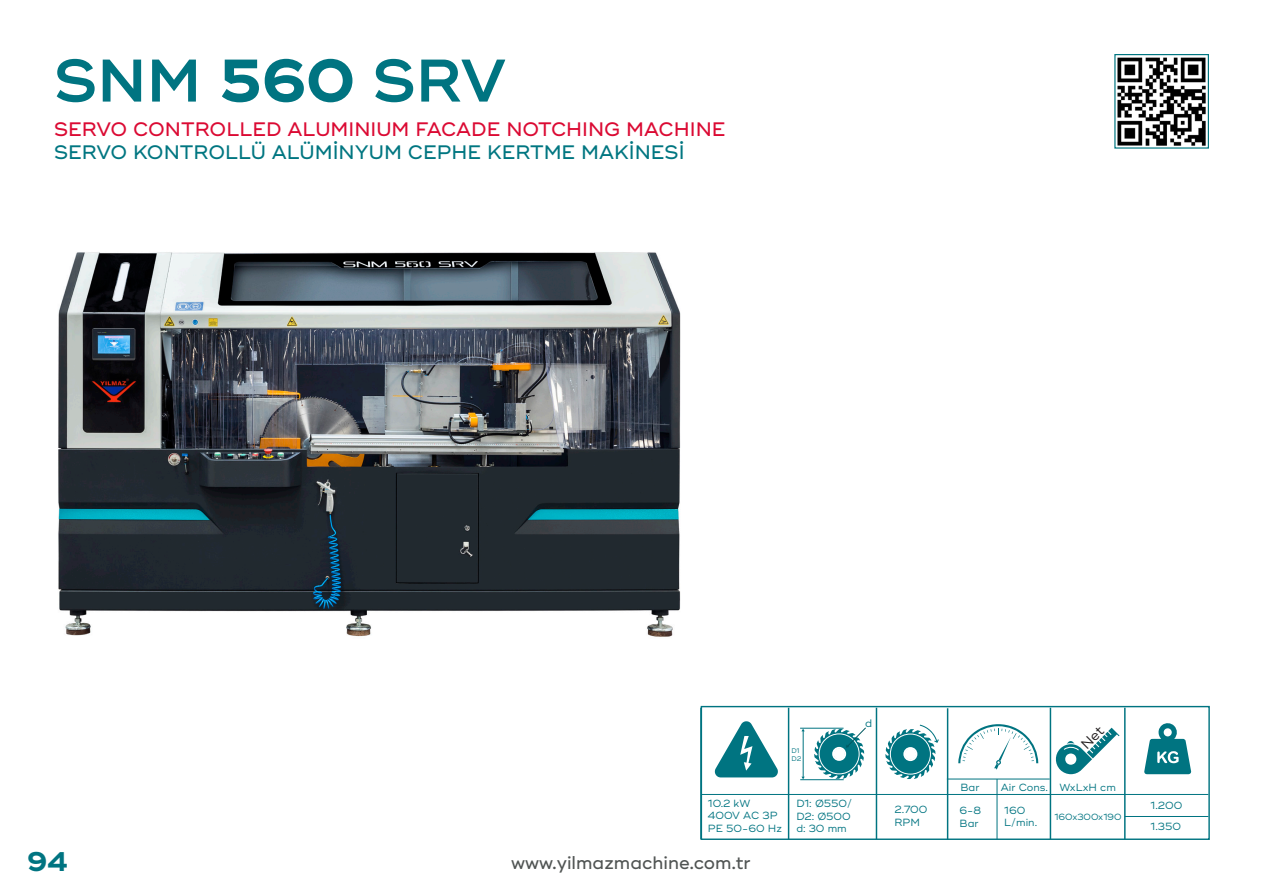
<style>
.page{position:relative;width:1263px;height:893px;background:#fff}
.page>*{position:absolute;margin:0;border:0;box-sizing:border-box;transform-origin:0 0}
.t1{font:600 60px "Ridley Grotesk";color:#007481}
.t2{font:700 27px "Ridley Grotesk";color:#007481}
.t3{font:500 19.5px "Ridley Grotesk";color:#db0a33}
.t4{font:500 19.5px "Ridley Grotesk";color:#007681}
.t5{font:500 18px "Ridley Grotesk";color:#505453}
.t6{font:10.8px "Ridley Grotesk";color:#007481}
.t7{font:10.35px/12.5px "Ridley Grotesk";color:#007481}
.t8{font:9px "Ridley Grotesk";color:#007481}
.t9{font:6.6px "Ridley Grotesk";color:#007481}
.s1{font-weight:700}
</style>
<div class="page">
<img style="left:58px;top:252px;width:623px;height:385px">
<div style="left:701px;top:706px;width:509px;height:134px;border:1px solid #007481"></div>
<hr style="left:1050px;top:708px;width:1px;height:131px;background:#007481">
<hr style="left:1124px;top:708px;width:1px;height:131px;background:#007481">
<hr style="left:947px;top:708px;width:1px;height:132px;background:#007481">
<hr style="left:701px;top:794px;width:507px;height:1px;background:#007481">
<hr style="left:876px;top:708px;width:1px;height:131px;background:#007481">
<hr style="left:788px;top:708px;width:1px;height:131px;background:#007481">
<hr style="left:700px;top:708px;width:2px;height:131px;background:#007481">
<svg style="left:1144px;top:723px;width:47px;height:51px"></svg>
<svg style="left:885px;top:725px;width:54px;height:54px"></svg>
<svg style="left:714px;top:721px;width:64px;height:56px"></svg>
<svg style="left:958px;top:724px;width:80px;height:46px"></svg>
<hr style="left:997px;top:779px;width:1px;height:60px;background:#007481">
<hr style="left:947px;top:779px;width:103px;height:1px;background:#007481">
<hr style="left:1125px;top:816px;width:83px;height:1px;background:#007481">
<hr style="left:803px;top:731px;width:1px;height:46px;background:#007481">
<hr style="left:800px;top:728px;width:43px;height:1px;background:#007481">
<hr style="left:800px;top:779px;width:44px;height:1px;background:#007481">
<svg style="left:814px;top:727px;width:52px;height:52px"></svg>
<img style="left:1117px;top:57px;width:89px;height:89px">
<div style="left:1114px;top:54px;width:95px;height:95px;border:1px solid #007681"></div>
<svg style="left:1055px;top:727px;width:64px;height:47px"></svg>
<p class="t1" style="left:54px;top:45px;width:454px">SNM <span class="s1">560</span> SRV</p>
<p class="t3" style="left:54px;top:117px;width:673px">SERVO CONTROLLED ALUMINIUM FACADE NOTCHING MACHINE</p>
<p class="t4" style="left:54px;top:140px;width:632px">SERVO KONTROLLÜ ALÜMİNYUM CEPHE KERTME MAKİNESİ</p>
<p class="t9" style="left:791px;top:747px;width:10px">D1</p>
<p class="t9" style="left:791px;top:755px;width:11px">D2</p>
<p class="t6" style="left:865px;top:717px;width:9px">d</p>
<p class="t7" style="left:708px;top:797px;width:76px">10.2 kW<br>400V AC 3P<br>PE 50-60 Hz</p>
<p class="t7" style="left:796px;top:797px;width:57px">D1: Ø550/</p>
<p class="t7" style="left:796px;top:810px;width:56px">D2: Ø500</p>
<p class="t7" style="left:796px;top:822px;width:52px">d: 30 mm</p>
<h2 class="t2" style="left:28px;top:846px;width:41px">94</h2>
<h3 class="t5" style="left:511px;top:852px;width:241px">www.yilmazmachine.com.tr</h3>
<p class="t7" style="left:960px;top:781px;width:21px">Bar</p>
<p class="t7" style="left:1001px;top:781px;width:49px">Air Cons.</p>
<p class="t7" style="left:1059px;top:781px;width:58px">WxLxH cm</p>
<p class="t7" style="left:894px;top:804px;width:34px">2.700</p>
<p class="t7" style="left:894px;top:816px;width:27px">RPM</p>
<p class="t7" style="left:960px;top:804px;width:23px">6-8<br>Bar</p>
<p class="t7" style="left:1004px;top:804px;width:23px">160</p>
<p class="t7" style="left:1004px;top:816px;width:34px">L/min.</p>
<p class="t8" style="left:1054px;top:811px;width:69px">160x300x190</p>
<p class="t7" style="left:1150px;top:799px;width:33px">1.200</p>
<p class="t7" style="left:1150px;top:821px;width:32px">1.350</p>
</div>
